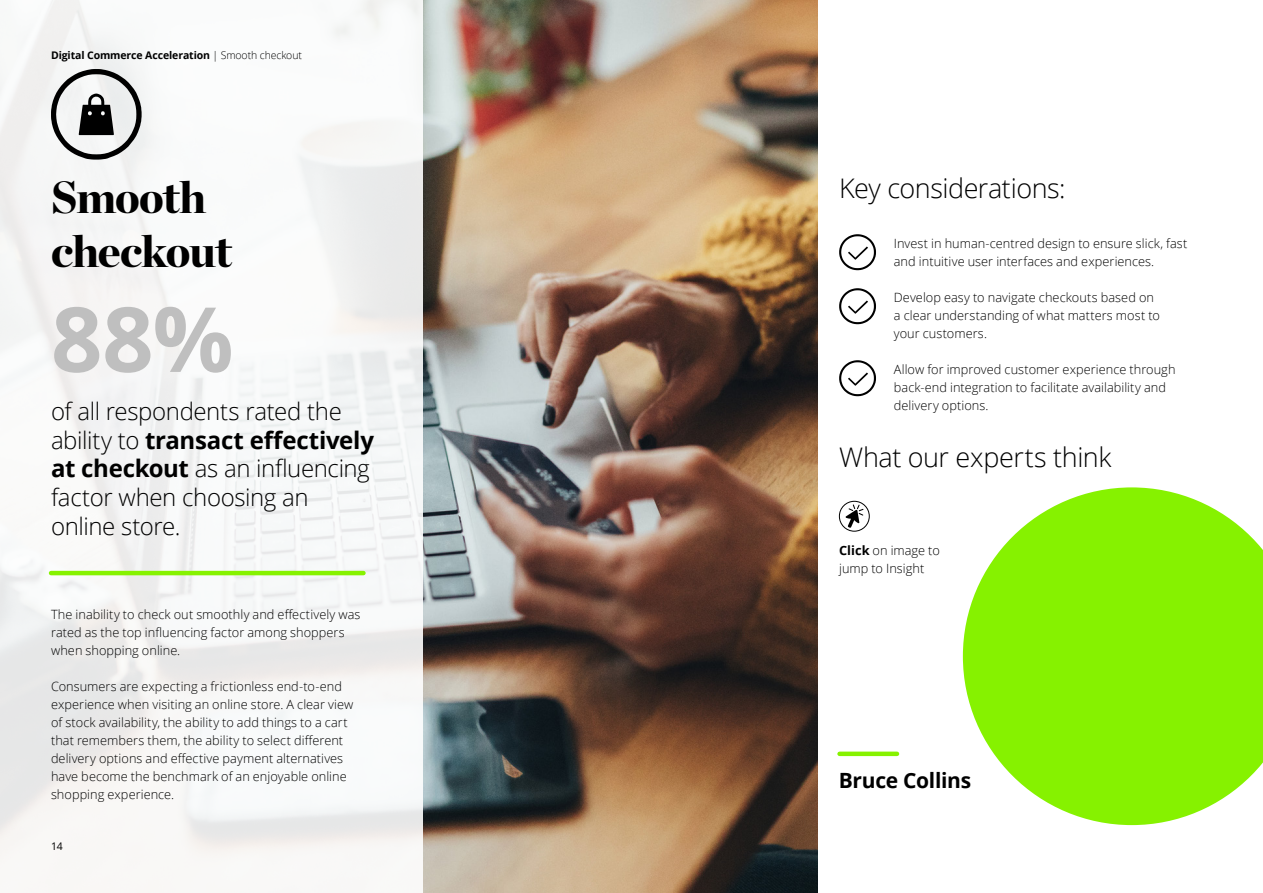
<style>
.page{position:relative;width:1263px;height:893px;background:#fff}
.page>*{position:absolute;margin:0;border:0;box-sizing:border-box;transform-origin:0 0}
.t1{font:700 90px "Open Sans";color:#bfbfbf}
.t2{font:900 45px/54px "Chronicle Display";letter-spacing:-.03em;color:#000}
.t3{font:300 27px "Open Sans";letter-spacing:-.015em;color:#000}
.t4{font:300 24px/28.8px "Open Sans";letter-spacing:-.015em;color:#000}
.t5{font:700 21px "Open Sans";letter-spacing:-.015em;color:#000}
.t6{font:300 12.75px/18px "Open Sans";letter-spacing:.005em;color:#000}
.t7{font:700 10.5px "Open Sans";letter-spacing:-.01em;color:#000}
.t8{font:10.5px "Open Sans";color:#000}
.s1{font-weight:300}
.s2{font-weight:700}
</style>
<div class="page">
<img style="left:423px;top:0;width:395px;height:893px">
<div style="left:0;top:0;width:423px;height:893px;background:linear-gradient(to bottom,#f7f8f8,#f3f3f2)"></div>
<svg style="left:51px;top:69px;width:91px;height:91px"></svg>
<hr style="left:51px;top:571px;width:312px;height:4px;background:#86f200">
<svg style="left:839px;top:234px;width:37px;height:36px"></svg>
<svg style="left:839px;top:288px;width:37px;height:36px"></svg>
<svg style="left:839px;top:360px;width:37px;height:36px"></svg>
<hr style="left:839px;top:752px;width:58px;height:4px;background:#86f200">
<svg style="left:963px;top:487px;width:300px;height:338px;fill:#86f200"></svg>
<svg style="left:845px;top:504px;width:19px;height:24px"></svg>
<div style="left:839px;top:501px;width:30px;height:30px;border:1px solid #000;border-radius:50%"></div>
<p class="t7" style="left:51px;top:48px;width:252px">Digital Commerce Acceleration <span class="s1">| Smooth checkout</span></p>
<h2 class="t2" style="left:51px;top:167px;width:183px">Smooth checkout</h2>
<h1 class="t1" style="left:51px;top:276px;width:184px">88%</h1>
<h3 class="t4" style="left:51px;top:396px;width:325px">of all respondents rated the ability to <span class="s2">transact effectively at checkout</span> as an influencing factor when choosing an online store.</h3>
<p class="t6" style="left:51px;top:605px;width:311px">The inability to check out smoothly and effectively was rated as the top influencing factor among shoppers when shopping online.</p>
<p class="t6" style="left:51px;top:677px;width:304px">Consumers are expecting a frictionless end-to-end experience when visiting an online store. A clear view of stock availability, the ability to add things to a cart that remembers them, the ability to select different delivery options and effective payment alternatives have become the benchmark of an enjoyable online shopping experience.</p>
<p class="t8" style="left:51px;top:839px;width:13px">14</p>
<h3 class="t3" style="left:839px;top:169px;width:228px">Key considerations:</h3>
<p class="t6" style="left:894px;top:234px;width:295px">Invest in human-centred design to ensure slick, fast and intuitive user interfaces and experiences.</p>
<p class="t6" style="left:894px;top:288px;width:268px">Develop easy to navigate checkouts based on a clear understanding of what matters most to your customers.</p>
<p class="t6" style="left:894px;top:360px;width:283px">Allow for improved customer experience through back-end integration to facilitate availability and delivery options.</p>
<h3 class="t3" style="left:839px;top:439px;width:274px">What our experts think</h3>
<p class="t6" style="left:839px;top:541px;width:102px"><span class="s2">Click</span> on image to jump to Insight</p>
<h3 class="t5" style="left:839px;top:765px;width:134px">Bruce Collins</h3>
</div>
